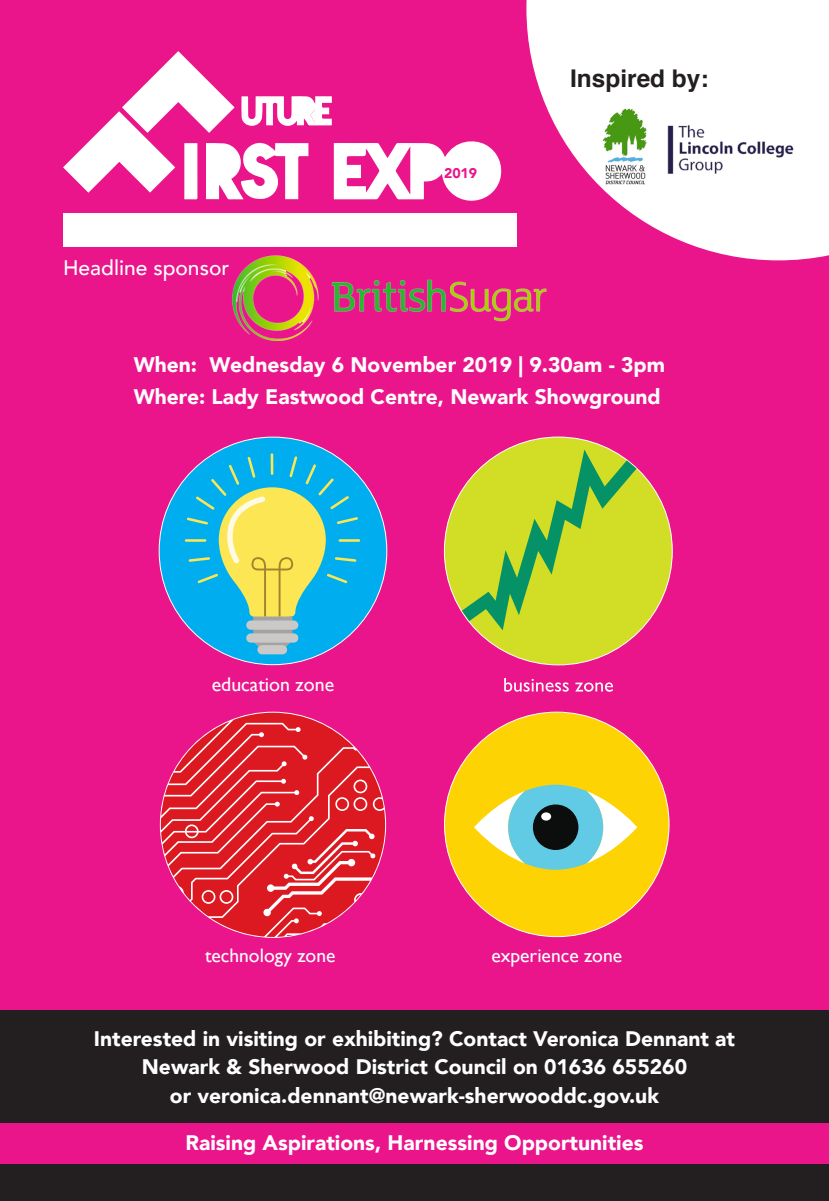
<style>
.page{position:relative;width:829px;height:1201px;background:#fff}
.page>*{position:absolute;margin:0;border:0;box-sizing:border-box;transform-origin:0 0}
.t1{font:700 24.32px "Helvetica";color:#231f20}
.t2{font:900 21px "Avenir";color:#fff}
.t3{font:500 21px "Avenir";color:#fff}
.t4{font:19.78px "Gill Sans";color:#fff}
.t5{font:19.6px "Gill Sans";color:#fff}
.t6{font:19.43px "Gill Sans";color:#fff}
.t7{font:900 14px "Avenir";color:#ea148b}
</style>
<div class="page">
<div style="left:0;top:0;width:828px;height:1200px;background:#ea148b"></div>
<svg style="left:63px;top:51px;width:439px;height:150px"></svg>
<div style="left:63px;top:213px;width:453px;height:34px;background:#fff"></div>
<svg style="left:526px;top:0;width:302px;height:260px"></svg>
<div style="left:592px;top:87px;width:76px;height:98px;background:#fff;border-radius:21px"></div>
<img style="left:601px;top:109px;width:46px;height:76px">
<img style="left:658px;top:122px;width:148px;height:64px">
<div style="left:0;top:1010px;width:828px;height:190px;background:#231f20"></div>
<svg style="left:504px;top:678px;width:64px;height:13px"></svg>
<svg style="left:575px;top:682px;width:38px;height:9px"></svg>
<div style="left:444px;top:437px;width:228px;height:228px;background:#d2dd25;border-radius:50%"></div>
<svg style="left:462px;top:449px;width:174px;height:181px"></svg>
<div style="left:159px;top:437px;width:228px;height:227px;background:#00aeef;border-radius:50%"></div>
<div style="left:257px;top:645px;width:30px;height:9px;background:#cbc9c7;border-radius:5px"></div>
<svg style="left:185px;top:453px;width:175px;height:196px"></svg>
<div style="left:444px;top:712px;width:225px;height:224px;background:#fed304;border-radius:50%"></div>
<svg style="left:474px;top:784px;width:163px;height:85px"></svg>
<div style="left:533px;top:804px;width:45px;height:46px;background:#0c0e0d;border-radius:50%"></div>
<div style="left:541px;top:812px;width:10px;height:8px;background:#fff;border-radius:50%"></div>
<svg style="left:161px;top:712px;width:224px;height:225px"></svg>
<div style="left:203px;top:891px;width:11px;height:11px;background:#dc1820;border-radius:50%"></div>
<div style="left:0;top:1123px;width:828px;height:40px;background:#ea148b"></div>
<img style="left:232px;top:242px;width:329px;height:99px">
<p class="t3" style="left:63px;top:249px;width:168px">Headline sponsor</p>
<p class="t7" style="left:444px;top:161px;width:35px">2019</p>
<p class="t1" style="left:570px;top:58px;width:140px">Inspired by:</p>
<p class="t2" style="left:134px;top:347px;width:533px">When: Wednesday 6 November 2019 | 9.30am - 3pm</p>
<p class="t2" style="left:134px;top:379px;width:528px">Where: Lady Eastwood Centre, Newark Showground</p>
<p class="t4" style="left:212px;top:673px;width:124px">education zone</p>
<p class="t6" style="left:205px;top:944px;width:132px">technology zone</p>
<p class="t5" style="left:491px;top:943px;width:132px">experience zone</p>
<p class="t2" style="left:94px;top:1020px;width:642px">Interested in visiting or exhibiting? Contact Veronica Dennant at</p>
<p class="t2" style="left:142px;top:1048px;width:546px">Newark &amp; Sherwood District Council on 01636 655260</p>
<p class="t2" style="left:170px;top:1077px;width:490px">or veronica.dennant@newark-sherwooddc.gov.uk</p>
<p class="t2" style="left:185px;top:1125px;width:459px">Raising Aspirations, Harnessing Opportunities</p>
</div>
